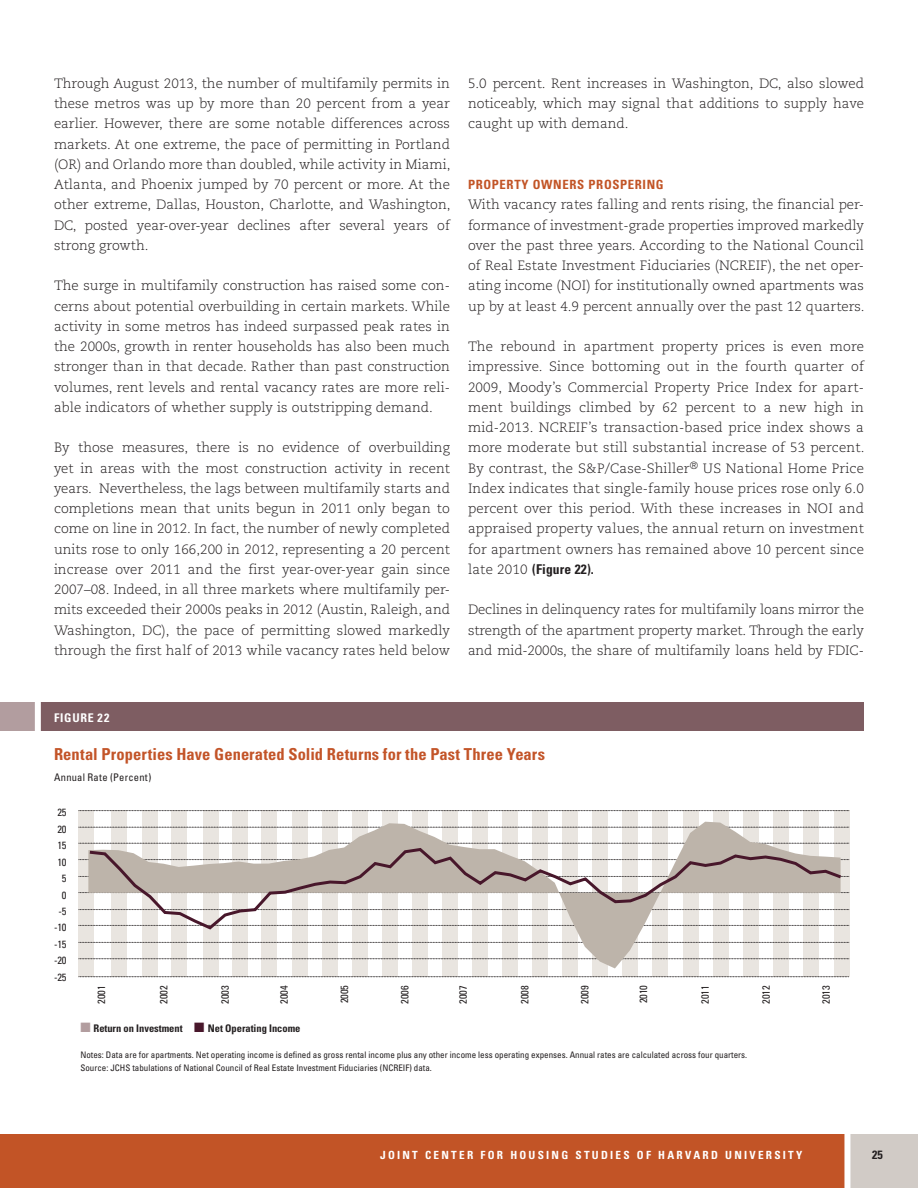
<style>
.page{position:relative;width:918px;height:1188px;background:#fff}
.page>*{position:absolute;margin:0;border:0;box-sizing:border-box;transform-origin:0 0}
.t1{font:700 condensed 16.5px "Univers LT Std";letter-spacing:.005em;color:#c35428}
.body{font:300 13.5px/20.2px "Caecilia LT Std";color:#231f20;text-align:justify}
.Subhead{font:700 condensed 12.75px "Univers LT Std";letter-spacing:.05em;color:#c25426}
.t2{font:700 condensed 12px "Univers LT Std";letter-spacing:.065em;color:#fff}
.t3{font:700 condensed 12px "Univers LT Std";color:#231f20}
.t4{font:700 condensed 11.25px "Univers LT Std";letter-spacing:.2em;color:#fff}
.t5{font:condensed 10.5px "Univers LT Std";letter-spacing:-.01em;color:#231f20}
.t6{font:700 condensed 10.5px "Univers LT Std";letter-spacing:-.005em;color:#231f20}
.t7{font:condensed 10.5px "Univers LT Std";letter-spacing:.02em;color:#231f20}
.t8{font:condensed 9px/13.5px "Univers LT Std";color:#231f20}
.s1{font-family:"Univers LT Std";font-weight:700;font-stretch:condensed}
.s2{color:#b29d9f}
.s3{color:#48172b}
</style>
<div class="page">
<div style="left:0;top:1134px;width:918px;height:54px;background:#c25426"></div>
<div style="left:846px;top:1134px;width:72px;height:54px;background:#d1cbc6"></div>
<div style="left:844px;top:1129px;width:6px;height:59px;background:#fff"></div>
<div style="left:79px;top:810px;width:15px;height:167px;background:#e9e5e0"></div>
<div style="left:142px;top:810px;width:16px;height:167px;background:#e9e5e0"></div>
<div style="left:111px;top:810px;width:16px;height:167px;background:#e9e5e0"></div>
<div style="left:171px;top:810px;width:16px;height:167px;background:#e9e5e0"></div>
<div style="left:203px;top:810px;width:16px;height:167px;background:#e9e5e0"></div>
<div style="left:232px;top:810px;width:16px;height:167px;background:#e9e5e0"></div>
<div style="left:261px;top:810px;width:16px;height:167px;background:#e9e5e0"></div>
<div style="left:292px;top:810px;width:16px;height:167px;background:#e9e5e0"></div>
<div style="left:323px;top:810px;width:15px;height:167px;background:#e9e5e0"></div>
<div style="left:382px;top:810px;width:16px;height:167px;background:#e9e5e0"></div>
<div style="left:352px;top:810px;width:16px;height:167px;background:#e9e5e0"></div>
<div style="left:412px;top:810px;width:15px;height:167px;background:#e9e5e0"></div>
<div style="left:442px;top:810px;width:16px;height:167px;background:#e9e5e0"></div>
<div style="left:473px;top:810px;width:15px;height:167px;background:#e9e5e0"></div>
<div style="left:502px;top:810px;width:15px;height:167px;background:#e9e5e0"></div>
<div style="left:533px;top:810px;width:15px;height:167px;background:#e9e5e0"></div>
<div style="left:562px;top:810px;width:16px;height:167px;background:#e9e5e0"></div>
<div style="left:593px;top:810px;width:15px;height:167px;background:#e9e5e0"></div>
<div style="left:622px;top:810px;width:15px;height:167px;background:#e9e5e0"></div>
<div style="left:653px;top:810px;width:15px;height:167px;background:#e9e5e0"></div>
<div style="left:683px;top:810px;width:16px;height:167px;background:#e9e5e0"></div>
<div style="left:714px;top:810px;width:15px;height:167px;background:#e9e5e0"></div>
<div style="left:743px;top:810px;width:15px;height:167px;background:#e9e5e0"></div>
<div style="left:774px;top:810px;width:15px;height:167px;background:#e9e5e0"></div>
<div style="left:803px;top:810px;width:16px;height:167px;background:#e9e5e0"></div>
<div style="left:834px;top:810px;width:15px;height:167px;background:#e9e5e0"></div>
<svg style="left:79px;top:909px;width:771px;height:1px"></svg>
<svg style="left:79px;top:942px;width:771px;height:1px"></svg>
<svg style="left:79px;top:958px;width:771px;height:1px"></svg>
<svg style="left:79px;top:976px;width:770px;height:1px"></svg>
<svg style="left:79px;top:925px;width:771px;height:1px"></svg>
<svg style="left:79px;top:827px;width:771px;height:1px"></svg>
<svg style="left:79px;top:843px;width:771px;height:1px"></svg>
<svg style="left:79px;top:892px;width:771px;height:1px"></svg>
<svg style="left:79px;top:859px;width:771px;height:1px"></svg>
<svg style="left:79px;top:876px;width:771px;height:1px"></svg>
<svg style="left:79px;top:810px;width:771px;height:1px"></svg>
<svg style="left:88px;top:822px;width:753px;height:146px"></svg>
<svg style="left:87px;top:846px;width:757px;height:85px"></svg>
<div style="left:0;top:702px;width:864px;height:29px;background:#7e5d62"></div>
<div style="left:0;top:702px;width:38px;height:29px;background:#b29d9f"></div>
<div style="left:35px;top:702px;width:6px;height:34px;background:#fff"></div>
<p class="body" style="left:54px;top:73px;width:398px">Through August 2013, the number of multifamily permits in these metros was up by more than 20 percent from a year earlier. However, there are some notable differences across markets. At one extreme, the pace of permitting in Portland (OR) and Orlando more than doubled, while activity in Miami, Atlanta, and Phoenix jumped by 70 percent or more. At the other extreme, Dallas, Houston, Charlotte, and Washington, DC, posted year-over-year declines after several years of strong growth.</p>
<p class="body" style="left:54px;top:276px;width:398px">The surge in multifamily construction has raised some con&shy;cerns about potential overbuilding in certain markets. While activity in some metros has indeed surpassed peak rates in the 2000s, growth in renter households has also been much stronger than in that decade. Rather than past construction volumes, rent levels and rental vacancy rates are more reli&shy;able indicators of whether supply is outstripping demand.</p>
<p class="body" style="left:54px;top:438px;width:398px">By those measures, there is no evidence of overbuilding yet in areas with the most construction activity in recent years. Nevertheless, the lags between multifamily starts and completions mean that units begun in 2011 only began to come on line in 2012. In fact, the number of newly completed units rose to only 166,200 in 2012, representing a 20 percent increase over 2011 and the first year-over-year gain since 2007–08. Indeed, in all three markets where multifamily per&shy;mits exceeded their 2000s peaks in 2012 (Austin, Raleigh, and Washington, DC), the pace of permitting slowed markedly through the first half of 2013 while vacancy rates held below</p>
<p class="body" style="left:468px;top:73px;width:397px">5.0 percent. Rent increases in Washington, DC, also slowed noticeably, which may signal that additions to supply have caught up with demand.</p>
<p class="Subhead" style="left:468px;top:177px;width:197px">PROPERTY OWNERS PROSPERING</p>
<p class="body" style="left:468px;top:195px;width:398px">With vacancy rates falling and rents rising, the financial per&shy;formance of investment-grade properties improved markedly over the past three years. According to the National Council of Real Estate Investment Fiduciaries (NCREIF), the net oper&shy;ating income (NOI) for institutionally owned apartments was up by at least 4.9 percent annually over the past 12 quarters.</p>
<p class="body" style="left:468px;top:337px;width:398px">The rebound in apartment property prices is even more impressive. Since bottoming out in the fourth quarter of 2009, Moody’s Commercial Property Price Index for apart&shy;ment buildings climbed by 62 percent to a new high in mid-2013. NCREIF’s transaction-based price index shows a more moderate but still substantial increase of 53 percent.<br>By contrast, the S&amp;P/Case-Shiller<sup>®</sup> US National Home Price Index indicates that single-family house prices rose only 6.0 percent over this period. With these increases in NOI and appraised property values, the annual return on investment for apartment owners has remained above 10 percent since late 2010 <span class="s1">(Figure 22).</span></p>
<p class="body" style="left:468px;top:600px;width:398px">Declines in delinquency rates for multifamily loans mirror the strength of the apartment property market. Through the early and mid-2000s, the share of multifamily loans held by FDIC-</p>
<p class="t2" style="left:54px;top:710px;width:57px">FIGURE 22</p>
<p class="t1" style="left:54px;top:744px;width:493px">Rental Properties Have Generated Solid Returns for the Past Three Years</p>
<p class="t7" style="left:54px;top:771px;width:99px">Annual Rate (Percent)</p>
<p class="t5" style="left:57px;top:806px;width:11px">25</p>
<p class="t5" style="left:57px;top:823px;width:11px">20</p>
<p class="t5" style="left:57px;top:839px;width:11px">15</p>
<p class="t5" style="left:57px;top:855px;width:11px">10</p>
<p class="t5" style="left:62px;top:872px;width:6px">5</p>
<p class="t5" style="left:62px;top:888px;width:6px">0</p>
<p class="t5" style="left:59px;top:905px;width:10px">-5</p>
<p class="t5" style="left:54px;top:921px;width:14px">-10</p>
<p class="t5" style="left:54px;top:937px;width:14px">-15</p>
<p class="t5" style="left:54px;top:954px;width:14px">-20</p>
<p class="t5" style="left:54px;top:970px;width:14px">-25</p>
<p class="t5" style="left:95px;top:1004px;width:20px;rotate:-90deg">2001</p>
<p class="t5" style="left:157px;top:1004px;width:20px;rotate:-90deg">2002</p>
<p class="t5" style="left:219px;top:1004px;width:20px;rotate:-90deg">2003</p>
<p class="t5" style="left:278px;top:1004px;width:20px;rotate:-90deg">2004</p>
<p class="t5" style="left:338px;top:1003px;width:20px;rotate:-90deg">2005</p>
<p class="t5" style="left:398px;top:1004px;width:20px;rotate:-90deg">2006</p>
<p class="t5" style="left:457px;top:1004px;width:20px;rotate:-90deg">2007</p>
<p class="t5" style="left:518px;top:1004px;width:20px;rotate:-90deg">2008</p>
<p class="t5" style="left:578px;top:1004px;width:20px;rotate:-90deg">2009</p>
<p class="t5" style="left:637px;top:1003px;width:20px;rotate:-90deg">2010</p>
<p class="t5" style="left:699px;top:1004px;width:20px;rotate:-90deg">2011</p>
<p class="t5" style="left:759px;top:1004px;width:20px;rotate:-90deg">2012</p>
<p class="t5" style="left:819px;top:1004px;width:20px;rotate:-90deg">2013</p>
<p class="t6" style="left:80px;top:1022px;width:222px"><span class="s2">■</span> Return on Investment <span class="s3">■</span> Net Operating Income</p>
<p class="t8" style="left:80px;top:1047px;width:668px">Notes: Data are for apartments. Net operating income is defined as gross rental income plus any other income less operating expenses. Annual rates are calculated across four quarters.<br>Source: JCHS tabulations of National Council of Real Estate Investment Fiduciaries (NCREIF) data.</p>
<p class="t4" style="left:380px;top:1148px;width:424px">JOINT CENTER FOR HOUSING STUDIES OF HARVARD UNIVERSITY</p>
<p class="t3" style="left:872px;top:1148px;width:12px">25</p>
</div>
